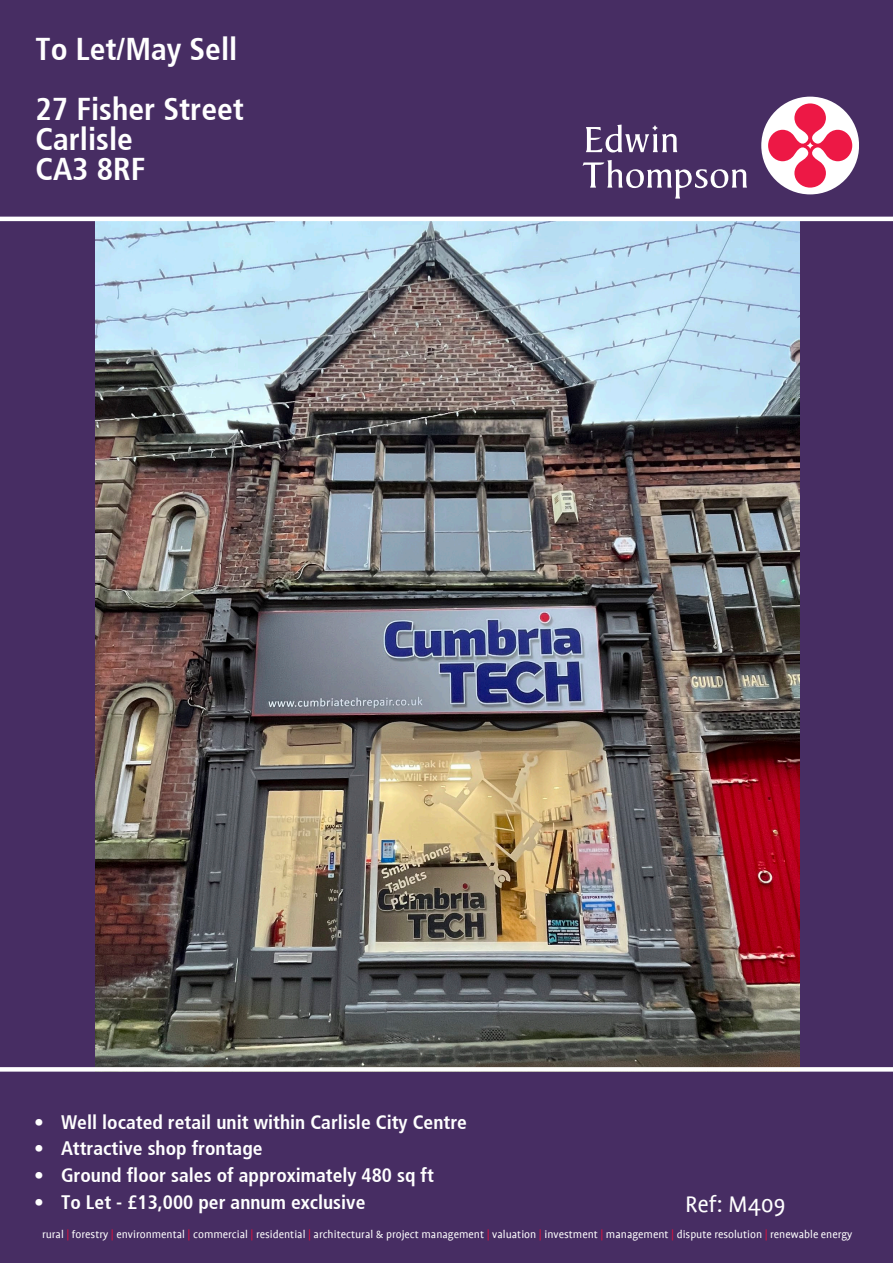
<style>
.page{position:relative;width:893px;height:1263px;background:#472d63}
.page>*{position:absolute;margin:0;border:0;box-sizing:border-box;transform-origin:0 0}
.address{font:700 condensed 31.5px "Frutiger 67";color:#fff}
.ref{font:25.5px "Profile";color:#fff}
.t1{font:700 condensed 19.5px "Frutiger 67";color:#fff}
.Text{font:12px "Profile";color:#fff}
.s1{color:#d7123e}
</style>
<div class="page">
<div style="left:761px;top:97px;width:98px;height:97px;background:#fff;border-radius:50%"></div>
<svg style="left:768px;top:103px;width:84px;height:85px"></svg>
<svg style="left:583px;top:160px;width:164px;height:39px"></svg>
<svg style="left:586px;top:125px;width:91px;height:27px"></svg>
<img style="left:95px;top:221px;width:705px;height:846px">
<svg style="left:0;top:1067px;width:893px;height:4px;background:#f9f8f8"></svg>
<hr style="left:0;top:217px;width:893px;height:4px;background:#fff">
<p class="address" style="left:36px;top:30px;width:203px">To Let/May Sell</p>
<p class="address" style="left:36px;top:90px;width:210px">27 Fisher Street</p>
<p class="address" style="left:36px;top:120px;width:99px">Carlisle</p>
<p class="address" style="left:36px;top:150px;width:111px">CA3 8RF</p>
<p class="t1" style="left:34px;top:1110px;width:434px">• Well located retail unit within Carlisle City Centre</p>
<p class="t1" style="left:34px;top:1137px;width:230px">• Attractive shop frontage</p>
<p class="t1" style="left:34px;top:1164px;width:401px">• Ground floor sales of approximately 480 sq ft</p>
<p class="t1" style="left:34px;top:1190px;width:333px">• To Let - £13,000 per annum exclusive</p>
<p class="ref" style="left:685px;top:1191px;width:102px">Ref: M409</p>
<p class="Text" style="left:42px;top:1228px;width:812px">rural <span class="s1">|</span> forestry <span class="s1">|</span> environmental <span class="s1">|</span> commercial <span class="s1">|</span> residential <span class="s1">|</span> architectural &amp; project management <span class="s1">|</span> valuation <span class="s1">|</span> investment <span class="s1">|</span> management <span class="s1">|</span> dispute resolution <span class="s1">|</span> renewable energy</p>
</div>
